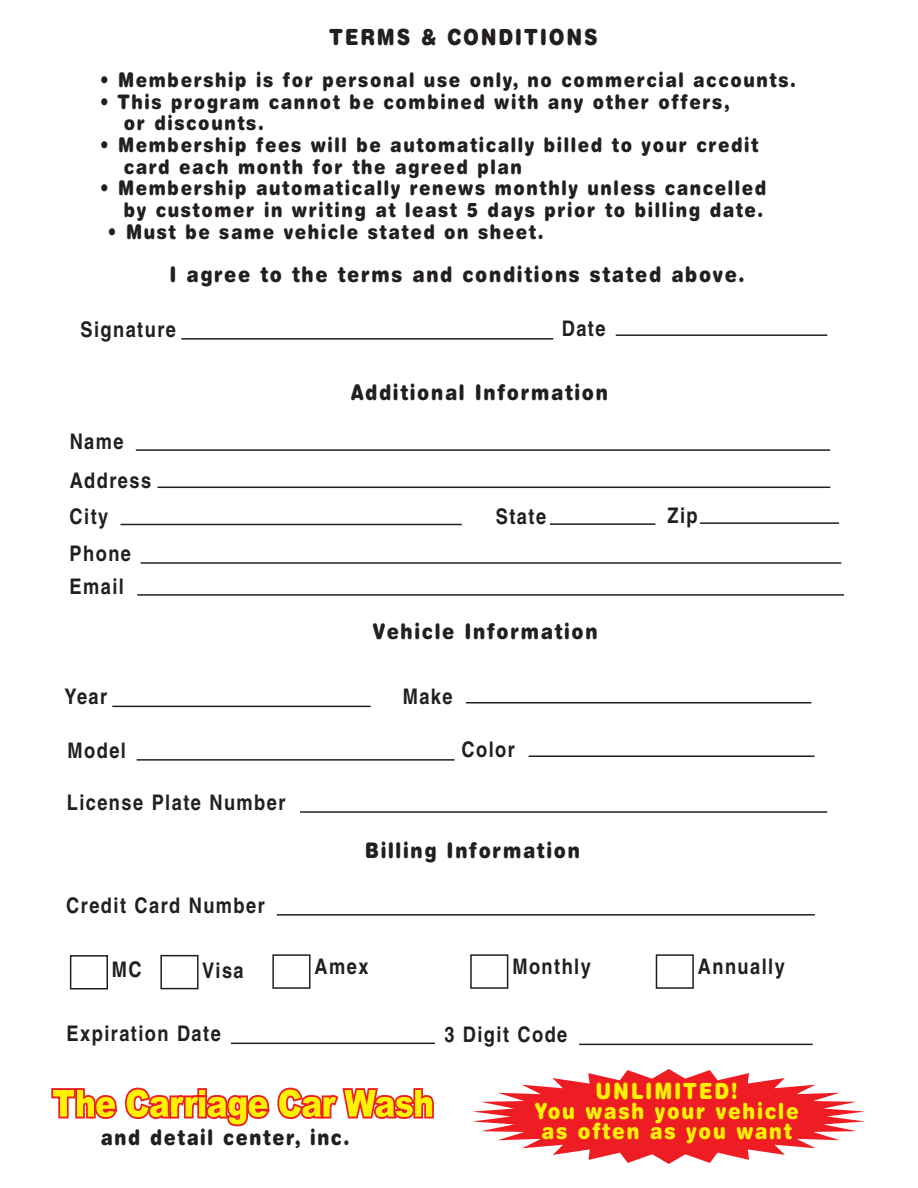
<style>
.page{position:relative;width:918px;height:1188px;background:#fff}
.page>*{position:absolute;margin:0;border:0;box-sizing:border-box;transform-origin:0 0}
.t1{font:900 22.35px/20.1px "Helvetica Rounded";letter-spacing:.095em;color:#fff101;text-align:center;scale:.85 1}
.t2{font:900 22.35px "Helvetica Rounded";letter-spacing:.095em;color:#231f20;scale:.85 1}
.t3{font:900 21.6px "Helvetica Rounded";letter-spacing:.095em;color:#231f20;scale:.83 1}
.t4{font:700 21.45px/38.5px "Helvetica";letter-spacing:.08em;color:#231f20;scale:.85 1}
.t5{font:900 21.45px "Helvetica Rounded";letter-spacing:.095em;color:#231f20;scale:.85 1}
.t6{font:900 20.1px/21.8px "Helvetica Rounded";letter-spacing:.095em;color:#231f20;scale:.85 1}
</style>
<div class="page">
<hr style="left:181px;top:338px;width:372px;height:2px;background:#231f20">
<hr style="left:136px;top:449px;width:694px;height:2px;background:#231f20">
<hr style="left:158px;top:487px;width:672px;height:1px;background:#231f20">
<hr style="left:120px;top:524px;width:342px;height:1px;background:#231f20">
<hr style="left:550px;top:523px;width:105px;height:2px;background:#231f20">
<hr style="left:700px;top:522px;width:139px;height:2px;background:#231f20">
<hr style="left:141px;top:562px;width:700px;height:2px;background:#231f20">
<hr style="left:137px;top:594px;width:707px;height:2px;background:#231f20">
<hr style="left:616px;top:334px;width:211px;height:2px;background:#231f20">
<hr style="left:112px;top:706px;width:259px;height:1px;background:#231f20">
<hr style="left:466px;top:702px;width:345px;height:2px;background:#231f20">
<hr style="left:277px;top:914px;width:538px;height:2px;background:#231f20">
<hr style="left:231px;top:1043px;width:204px;height:1px;background:#231f20">
<hr style="left:579px;top:1044px;width:234px;height:1px;background:#231f20">
<hr style="left:137px;top:759px;width:318px;height:2px;background:#231f20">
<hr style="left:529px;top:755px;width:285px;height:2px;background:#231f20">
<hr style="left:300px;top:811px;width:527px;height:2px;background:#231f20">
<div style="left:70px;top:955px;width:38px;height:35px;border:2px solid #231f20"></div>
<div style="left:160px;top:955px;width:39px;height:34px;border:2px solid #231f20"></div>
<div style="left:272px;top:954px;width:39px;height:35px;border:2px solid #231f20"></div>
<div style="left:470px;top:954px;width:38px;height:35px;border:2px solid #231f20"></div>
<div style="left:656px;top:954px;width:38px;height:35px;border:2px solid #231f20"></div>
<svg style="left:51px;top:1087px;width:382px;height:39px"></svg>
<svg style="left:472px;top:1069px;width:393px;height:95px"></svg>
<p class="t2" style="left:329px;top:29px;width:318px">TERMS &amp; CONDITIONS</p>
<p class="t6" style="left:100px;top:71px;width:820px">• Membership is for personal use only, no commercial accounts.</p>
<p class="t6" style="left:124px;top:92px;width:714px;text-indent:-24px">• This program cannot be combined with any other offers, or discounts.</p>
<p class="t6" style="left:124px;top:136px;width:748px;text-indent:-24px">• Membership fees will be automatically billed to your credit card each month for the agreed plan</p>
<p class="t6" style="left:100px;top:179px;width:785px;text-align:right">• Membership automatically renews monthly unless cancelled by customer in writing at least 5 days prior to billing date.</p>
<p class="t6" style="left:108px;top:223px;width:514px">• Must be same vehicle stated on sheet.</p>
<p class="t5" style="left:169px;top:267px;width:678px">I agree to the terms and conditions stated above.</p>
<p class="t4" style="left:80px;top:312px;width:114px">Signature</p>
<p class="t4" style="left:70px;top:424px;width:97px">Name<br>Address</p>
<p class="t4" style="left:70px;top:500px;width:74px;line-height:37.3px">City<br>Phone</p>
<p class="t4" style="left:70px;top:569px;width:65px">Email</p>
<p class="t4" style="left:562px;top:311px;width:53px">Date</p>
<p class="t5" style="left:351px;top:385px;width:304px">Additional Information</p>
<p class="t4" style="left:496px;top:499px;width:61px">State</p>
<p class="t4" style="left:667px;top:498px;width:37px">Zip</p>
<p class="t5" style="left:373px;top:623px;width:266px">Vehicle Information</p>
<p class="t4" style="left:64px;top:679px;width:52px">Year</p>
<p class="t4" style="left:403px;top:679px;width:60px">Make</p>
<p class="t4" style="left:68px;top:733px;width:70px">Model</p>
<p class="t4" style="left:462px;top:732px;width:64px">Color</p>
<p class="t4" style="left:67px;top:785px;width:259px">License Plate Number</p>
<p class="t4" style="left:66px;top:888px;width:235px">Credit Card Number</p>
<p class="t5" style="left:365px;top:843px;width:254px">Billing Information</p>
<p class="t4" style="left:112px;top:952px;width:37px">MC</p>
<p class="t4" style="left:202px;top:953px;width:50px">Visa</p>
<p class="t4" style="left:315px;top:949px;width:65px">Amex</p>
<p class="t4" style="left:512px;top:949px;width:94px">Monthly</p>
<p class="t4" style="left:698px;top:949px;width:104px">Annually</p>
<p class="t4" style="left:67px;top:1016px;width:183px">Expiration Date</p>
<p class="t4" style="left:444px;top:1017px;width:146px">3 Digit Code</p>
<p class="t3" style="left:101px;top:1130px;width:301px">and detail center, inc.</p>
<p class="t1" style="left:535px;top:1083px;width:312px">UNLIMITED!<br>You wash your vehicle as often as you want</p>
</div>
